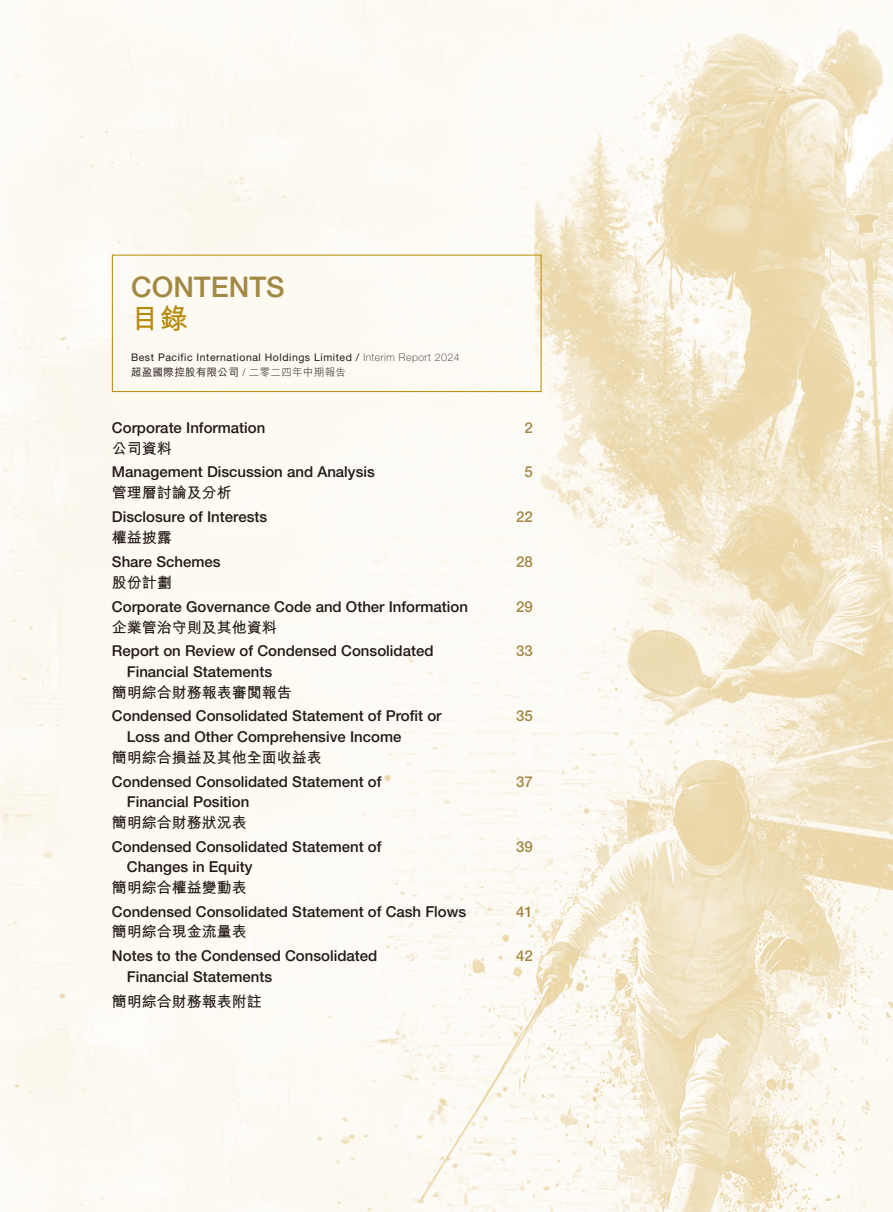
<style>
.page{position:relative;width:893px;height:1212px;background:#fff}
.page>*{position:absolute;margin:0;border:0;box-sizing:border-box;transform-origin:0 0}
.t1{font:500 28.5px "Helvetica Neue LT Std";color:#a38843}
.t2{font:28.5px "M Hei HK Bold E Ten B5 H";color:#b68905}
.t3{font:500 15px/20.2px "Helvetica Neue LT Std";color:#231916}
.t4{font:15px "M Hei HK Bold E Ten B5 H";color:#231916}
.t5{font:500 15px "Helvetica Neue LT Std";color:#a38843}
.t6{font:10.5px "Helvetica Neue LT Std";letter-spacing:.05em;color:#231916}
.t7{font:10.5px "M Hei HK Medium E Ten B5 H";letter-spacing:.03em;color:#231916}
.s1{font-weight:100}
.s2{font-family:"M Hei HK Light E Ten B5 H"}
</style>
<div class="page">
<img style="left:0;top:0;width:893px;height:1212px">
<div style="left:112px;top:255px;width:429px;height:137px;border:1px solid #b68905"></div>
<h1 class="t1" style="left:131px;top:276px;width:155px">CONTENTS</h1>
<h1 class="t2" style="left:131px;top:308px;width:58px">目錄</h1>
<p class="t6" style="left:131px;top:354px;width:330px">Best Pacific International Holdings Limited / <span class="s1">Interim Report 2024</span></p>
<p class="t7" style="left:131px;top:368px;width:216px">超盈國際控股有限公司 <span class="s2">/ 二零二四年中期報告</span></p>
<p class="t3" style="left:112px;top:419px;width:155px">Corporate Information</p>
<p class="t5" style="left:525px;top:422px;width:10px">2</p>
<p class="t4" style="left:112px;top:442px;width:61px">公司資料</p>
<p class="t3" style="left:112px;top:464px;width:264px">Management Discussion and Analysis</p>
<p class="t5" style="left:525px;top:467px;width:10px">5</p>
<p class="t4" style="left:112px;top:487px;width:121px">管理層討論及分析</p>
<p class="t3" style="left:112px;top:509px;width:157px">Disclosure of Interests</p>
<p class="t5" style="left:516px;top:511px;width:18px">22</p>
<p class="t4" style="left:112px;top:532px;width:61px">權益披露</p>
<p class="t3" style="left:112px;top:553px;width:110px">Share Schemes</p>
<p class="t5" style="left:516px;top:556px;width:18px">28</p>
<p class="t4" style="left:112px;top:576px;width:61px">股份計劃</p>
<p class="t3" style="left:112px;top:598px;width:357px">Corporate Governance Code and Other Information</p>
<p class="t5" style="left:516px;top:601px;width:18px">29</p>
<p class="t4" style="left:112px;top:621px;width:166px">企業管治守則及其他資料</p>
<p class="t3" style="left:127px;top:643px;width:308px;text-indent:-15px">Report on Review of Condensed Consolidated<br>Financial Statements</p>
<p class="t5" style="left:516px;top:646px;width:18px">33</p>
<p class="t4" style="left:112px;top:686px;width:181px">簡明綜合財務報表審閱報告</p>
<p class="t3" style="left:127px;top:708px;width:316px;text-indent:-15px">Condensed Consolidated Statement of Profit or<br>Loss and Other Comprehensive Income</p>
<p class="t5" style="left:516px;top:711px;width:18px">35</p>
<p class="t4" style="left:112px;top:751px;width:211px">簡明綜合損益及其他全面收益表</p>
<p class="t3" style="left:127px;top:773px;width:256px;text-indent:-15px">Condensed Consolidated Statement of<br>Financial Position</p>
<p class="t5" style="left:516px;top:776px;width:18px">37</p>
<p class="t4" style="left:112px;top:816px;width:136px">簡明綜合財務狀況表</p>
<p class="t3" style="left:127px;top:838px;width:256px;text-indent:-15px">Condensed Consolidated Statement of<br>Changes in Equity</p>
<p class="t5" style="left:516px;top:841px;width:18px">39</p>
<p class="t4" style="left:112px;top:881px;width:136px">簡明綜合權益變動表</p>
<p class="t3" style="left:112px;top:903px;width:356px">Condensed Consolidated Statement of Cash Flows</p>
<p class="t5" style="left:516px;top:906px;width:18px">41</p>
<p class="t4" style="left:112px;top:926px;width:136px">簡明綜合現金流量表</p>
<p class="t3" style="left:127px;top:948px;width:252px;text-indent:-15px">Notes to the Condensed Consolidated<br>Financial Statements</p>
<p class="t5" style="left:516px;top:950px;width:18px">42</p>
<p class="t4" style="left:112px;top:995px;width:151px">簡明綜合財務報表附註</p>
</div>
